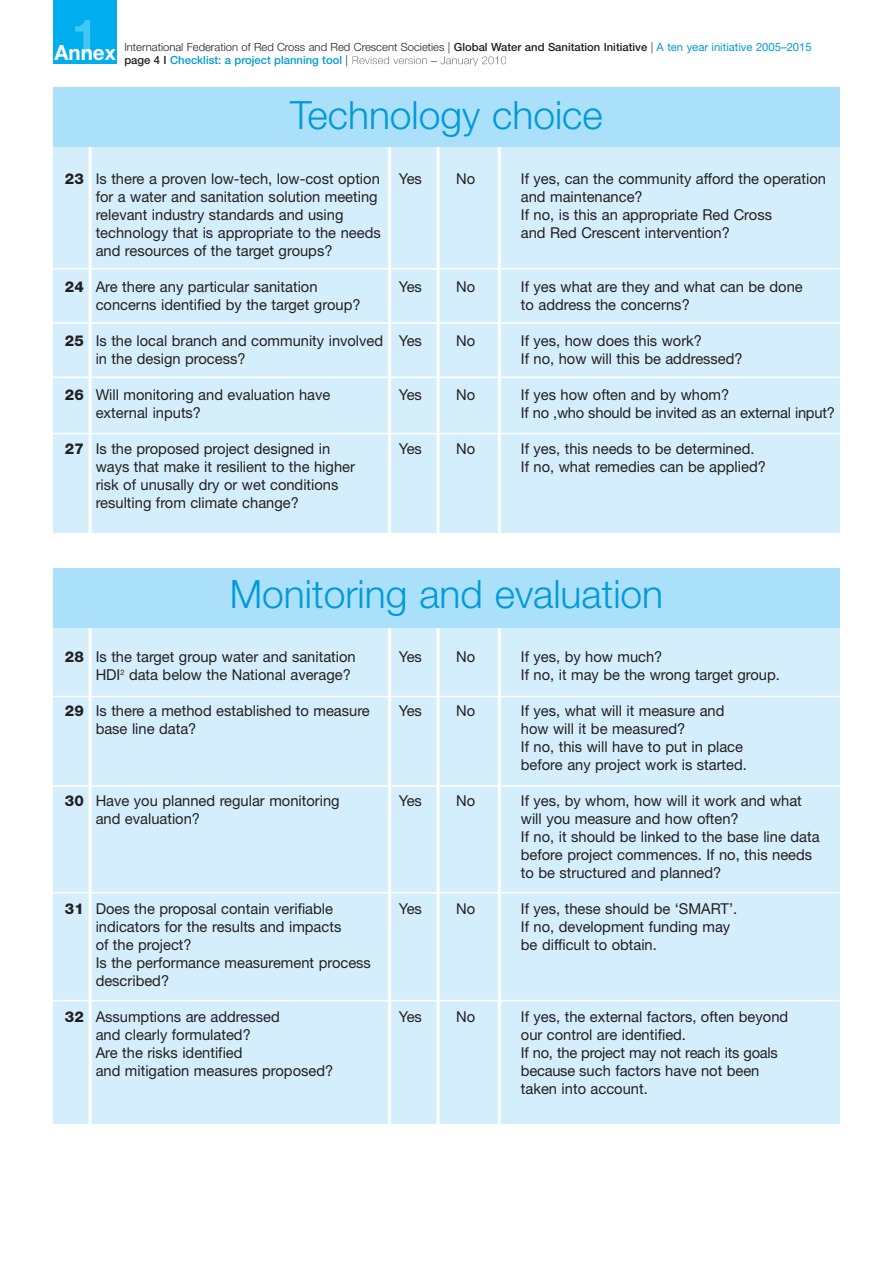
<style>
.page{position:relative;width:893px;height:1263px;background:#fff}
.page>*{position:absolute;margin:0;border:0;box-sizing:border-box;transform-origin:0 0}
.t1{font:300 39px "Helvetica Neue";color:#009ad9}
.t2{font:15px/18px "Helvetica Neue";color:#231f20}
.t3{font:300 11.25px/13.5px "Helvetica Neue";color:#231f20}
.s1{font-weight:500}
.s2{font-weight:400;color:#009ad9}
.s3{font-weight:500;color:#009ad9}
.s4{font-weight:800}
</style>
<div class="page">
<div style="left:53px;top:625px;width:787px;height:499px;background:#d4effb"></div>
<div style="left:53px;top:144px;width:787px;height:389px;background:#d4effb"></div>
<div style="left:53px;top:0;width:64px;height:64px;background:#00aeef"></div>
<hr style="left:89px;top:79px;width:3px;height:1120px;background:#fff">
<hr style="left:388px;top:45px;width:3px;height:1154px;background:#fff">
<hr style="left:437px;top:45px;width:3px;height:1154px;background:#fff">
<hr style="left:498px;top:45px;width:3px;height:1154px;background:#fff">
<hr style="left:42px;top:696px;width:805px;height:1px;background:#fff">
<hr style="left:42px;top:785px;width:805px;height:2px;background:#fff">
<hr style="left:42px;top:892px;width:805px;height:1px;background:#fff">
<hr style="left:42px;top:1000px;width:805px;height:1px;background:#fff">
<hr style="left:39px;top:433px;width:805px;height:1px;background:#fff">
<hr style="left:39px;top:377px;width:805px;height:1px;background:#fff">
<hr style="left:39px;top:322px;width:805px;height:2px;background:#fff">
<hr style="left:39px;top:268px;width:805px;height:1px;background:#fff">
<div style="left:53px;top:87px;width:787px;height:60px;background:#aae0f9"></div>
<div style="left:53px;top:568px;width:787px;height:60px;background:#aae0f9"></div>
<svg style="left:75px;top:20px;width:15px;height:33px"></svg>
<svg style="left:352px;top:56px;width:154px;height:10px"></svg>
<p class="t3" style="left:54px;top:41px;width:759px;text-indent:70px">International Federation of Red Cross and Red Crescent Societies | <span class="s1">Global Water and Sanitation Initiative</span> | <span class="s2">A ten year initiative 2005–2015<br></span><sup>Annex</sup> <span class="s1">page 4 I</span> <span class="s3">Checklist: a project planning tool</span> |</p>
<h1 class="t1" style="left:290px;top:102px;width:314px">Technology choice</h1>
<p class="t2" style="left:65px;top:171px;width:316px"><span class="s4">23</span> Is there a proven low-tech, low-cost option</p>
<p class="t2" style="left:399px;top:171px;width:25px">Yes</p>
<p class="t2" style="left:456px;top:171px;width:21px">No</p>
<p class="t2" style="left:521px;top:171px;width:307px">If yes, can the community afford the operation</p>
<p class="t2" style="left:96px;top:189px;width:283px">for a water and sanitation solution meeting</p>
<p class="t2" style="left:521px;top:189px;width:123px">and maintenance?</p>
<p class="t2" style="left:96px;top:207px;width:249px">relevant industry standards and using</p>
<p class="t2" style="left:521px;top:207px;width:253px">If no, is this an appropriate Red Cross</p>
<p class="t2" style="left:96px;top:225px;width:287px">technology that is appropriate to the needs</p>
<p class="t2" style="left:521px;top:225px;width:210px">and Red Crescent intervention?</p>
<p class="t2" style="left:96px;top:243px;width:238px">and resources of the target groups?</p>
<p class="t2" style="left:65px;top:279px;width:254px"><span class="s4">24</span> Are there any particular sanitation</p>
<p class="t2" style="left:399px;top:279px;width:25px">Yes</p>
<p class="t2" style="left:456px;top:279px;width:21px">No</p>
<p class="t2" style="left:521px;top:279px;width:283px">If yes what are they and what can be done</p>
<p class="t2" style="left:96px;top:297px;width:266px">concerns identified by the target group?</p>
<p class="t2" style="left:521px;top:297px;width:170px">to address the concerns?</p>
<p class="t2" style="left:65px;top:333px;width:358px"><span class="s4">25</span> Is the local branch and community involved Yes</p>
<p class="t2" style="left:456px;top:333px;width:21px">No</p>
<p class="t2" style="left:521px;top:333px;width:183px">If yes, how does this work?</p>
<p class="t2" style="left:96px;top:351px;width:151px">in the design process?</p>
<p class="t2" style="left:521px;top:351px;width:223px">If no, how will this be addressed?</p>
<p class="t2" style="left:65px;top:387px;width:267px"><span class="s4">26</span> Will monitoring and evaluation have</p>
<p class="t2" style="left:399px;top:387px;width:25px">Yes</p>
<p class="t2" style="left:456px;top:387px;width:21px">No</p>
<p class="t2" style="left:521px;top:387px;width:210px">If yes how often and by whom?</p>
<p class="t2" style="left:96px;top:405px;width:107px">external inputs?</p>
<p class="t2" style="left:521px;top:405px;width:315px">If no ,who should be invited as an external input?</p>
<p class="t2" style="left:65px;top:441px;width:267px"><span class="s4">27</span> Is the proposed project designed in</p>
<p class="t2" style="left:399px;top:441px;width:25px">Yes</p>
<p class="t2" style="left:456px;top:441px;width:21px">No</p>
<p class="t2" style="left:521px;top:441px;width:235px">If yes, this needs to be determined.</p>
<p class="t2" style="left:96px;top:459px;width:261px">ways that make it resilient to the higher</p>
<p class="t2" style="left:521px;top:459px;width:246px">If no, what remedies can be applied?</p>
<p class="t2" style="left:96px;top:477px;width:244px">risk of unusally dry or wet conditions resulting from climate change?</p>
<h1 class="t1" style="left:230px;top:580px;width:435px">Monitoring and evaluation</h1>
<p class="t2" style="left:65px;top:649px;width:292px"><span class="s4">28</span> Is the target group water and sanitation</p>
<p class="t2" style="left:399px;top:649px;width:25px">Yes</p>
<p class="t2" style="left:456px;top:649px;width:21px">No</p>
<p class="t2" style="left:521px;top:649px;width:143px">If yes, by how much?</p>
<p class="t2" style="left:96px;top:667px;width:257px">HDI<sup>2</sup> data below the National average?</p>
<p class="t2" style="left:521px;top:667px;width:261px">If no, it may be the wrong target group.</p>
<p class="t2" style="left:65px;top:703px;width:306px"><span class="s4">29</span> Is there a method established to measure</p>
<p class="t2" style="left:399px;top:703px;width:25px">Yes</p>
<p class="t2" style="left:456px;top:703px;width:21px">No</p>
<p class="t2" style="left:521px;top:703px;width:205px">If yes, what will it measure and</p>
<p class="t2" style="left:96px;top:721px;width:102px">base line data?</p>
<p class="t2" style="left:521px;top:721px;width:228px">how will it be measured?<br>If no, this will have to put in place before any project work is started.</p>
<p class="t2" style="left:65px;top:793px;width:276px"><span class="s4">30</span> Have you planned regular monitoring</p>
<p class="t2" style="left:399px;top:793px;width:25px">Yes</p>
<p class="t2" style="left:456px;top:793px;width:21px">No</p>
<p class="t2" style="left:521px;top:793px;width:282px">If yes, by whom, how will it work and what</p>
<p class="t2" style="left:96px;top:811px;width:106px">and evaluation?</p>
<p class="t2" style="left:521px;top:811px;width:300px">will you measure and how often?<br>If no, it should be linked to the base line data before project commences. If no, this needs to be structured and planned?</p>
<p class="t2" style="left:65px;top:901px;width:270px"><span class="s4">31</span> Does the proposal contain verifiable</p>
<p class="t2" style="left:399px;top:901px;width:25px">Yes</p>
<p class="t2" style="left:456px;top:901px;width:21px">No</p>
<p class="t2" style="left:521px;top:901px;width:218px">If yes, these should be ‘SMART’.</p>
<p class="t2" style="left:96px;top:919px;width:247px">indicators for the results and impacts</p>
<p class="t2" style="left:521px;top:919px;width:211px">If no, development funding may</p>
<p class="t2" style="left:96px;top:937px;width:98px">of the project?</p>
<p class="t2" style="left:521px;top:937px;width:137px">be difficult to obtain.</p>
<p class="t2" style="left:96px;top:955px;width:277px">Is the performance measurement process described?</p>
<p class="t2" style="left:65px;top:1009px;width:216px"><span class="s4">32</span> Assumptions are addressed</p>
<p class="t2" style="left:399px;top:1009px;width:25px">Yes</p>
<p class="t2" style="left:456px;top:1009px;width:21px">No</p>
<p class="t2" style="left:521px;top:1009px;width:269px">If yes, the external factors, often beyond</p>
<p class="t2" style="left:96px;top:1027px;width:157px">and clearly formulated?</p>
<p class="t2" style="left:521px;top:1027px;width:167px">our control are identified.</p>
<p class="t2" style="left:96px;top:1045px;width:148px">Are the risks identified</p>
<p class="t2" style="left:521px;top:1045px;width:258px">If no, the project may not reach its goals</p>
<p class="t2" style="left:96px;top:1063px;width:239px">and mitigation measures proposed?</p>
<p class="t2" style="left:521px;top:1063px;width:240px">because such factors have not been taken into account.</p>
</div>
